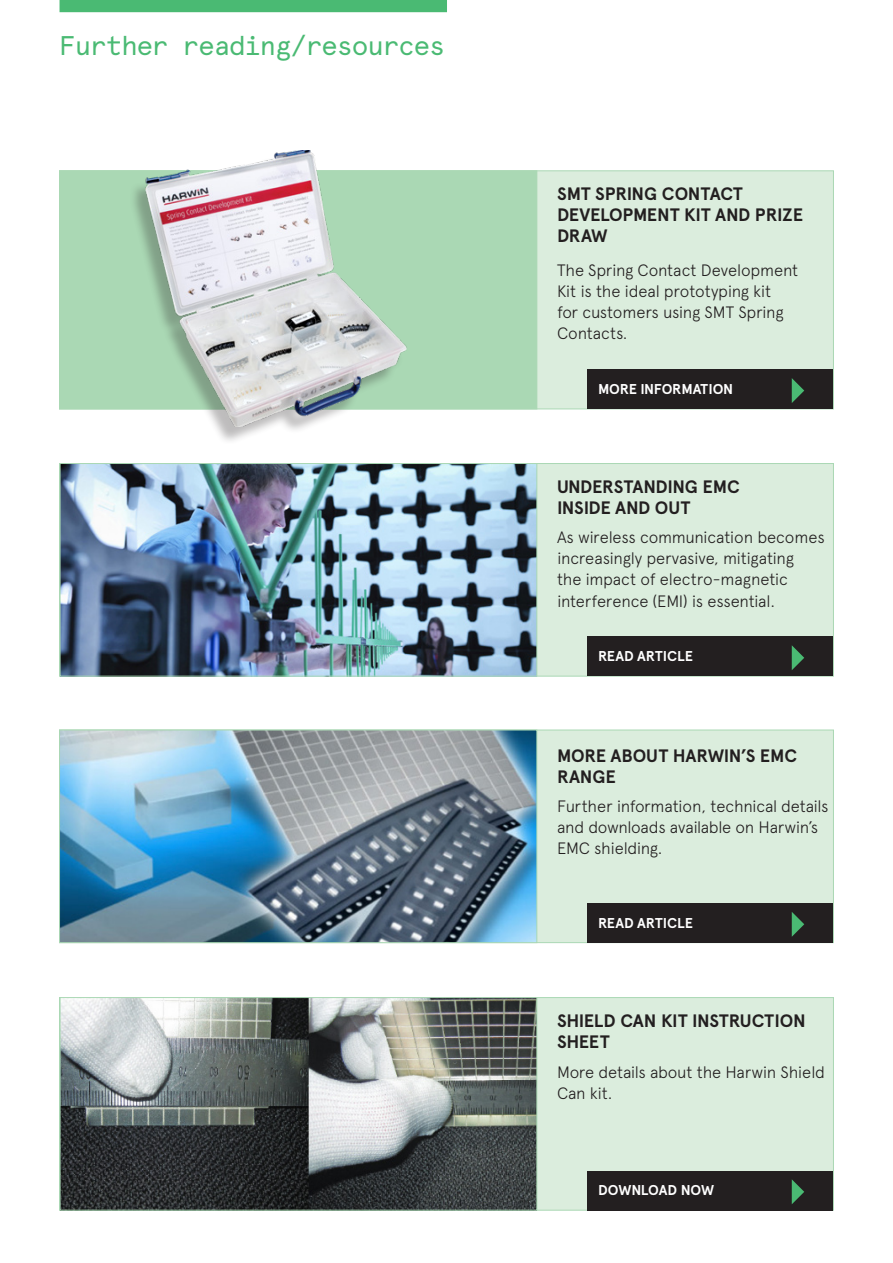
<style>
.page{position:relative;width:893px;height:1263px;background:#fff}
.page>*{position:absolute;margin:0;border:0;box-sizing:border-box;transform-origin:0 0}
.header_bar{font:27px "Apercu Avnet Mono";letter-spacing:-.05em;color:#4aba73}
.DW_COPY{font:700 18px/21px "Apercu Avnet";letter-spacing:-.015em;color:#231f20}
.article_copy{font:300 16.5px/21px "Apercu Avnet";letter-spacing:-.015em;color:#231f20}
.DW_COPY-2{font:300 16.5px/21px "Apercu Avnet";letter-spacing:-.015em;color:#231f20}
.DW_COPY-3{font:700 14.25px "Apercu Avnet";letter-spacing:-.01em;color:#fff}
</style>
<div class="page">
<div style="left:59px;top:463px;width:775px;height:213px;background:#dbeddd;border:1px solid #aad8b4"></div>
<img style="left:62px;top:465px;width:473px;height:209px">
<div style="left:60px;top:463px;width:477px;height:213px;border:1px solid #aad8b4"></div>
<div style="left:587px;top:637px;width:246px;height:39px;background:#231f20"></div>
<svg style="left:792px;top:645px;width:12px;height:25px"></svg>
<div style="left:59px;top:997px;width:775px;height:213px;background:#dbeddd;border:1px solid #aad8b4"></div>
<img style="left:62px;top:999px;width:473px;height:209px">
<div style="left:60px;top:997px;width:477px;height:213px;border:1px solid #aad8b4"></div>
<div style="left:587px;top:1171px;width:246px;height:39px;background:#231f20"></div>
<svg style="left:792px;top:1179px;width:12px;height:25px"></svg>
<div style="left:59px;top:730px;width:775px;height:213px;background:#dbeddd;border:1px solid #aad8b4"></div>
<img style="left:61px;top:732px;width:474px;height:209px">
<div style="left:59px;top:730px;width:478px;height:213px;border:1px solid #aad8b4"></div>
<div style="left:587px;top:903px;width:246px;height:40px;background:#231f20"></div>
<svg style="left:792px;top:912px;width:12px;height:25px"></svg>
<div style="left:60px;top:0;width:387px;height:12px;background:#4aba73"></div>
<div style="left:59px;top:170px;width:775px;height:239px;background:#dbeddd;border:1px solid #aad8b4"></div>
<div style="left:59px;top:170px;width:478px;height:239px;background:#aad8b4"></div>
<div style="left:587px;top:370px;width:246px;height:39px;background:#231f20"></div>
<svg style="left:792px;top:378px;width:12px;height:25px"></svg>
<div style="left:129px;top:155px;width:275px;height:291px;background:#231f20;opacity:.3"></div>
<img style="left:142px;top:151px;width:267px;height:275px">
<p class="header_bar" style="left:60px;top:25px;width:388px">Further reading/resources</p>
<p class="DW_COPY" style="left:557px;top:182px;width:248px">SMT SPRING CONTACT<br>DEVELOPMENT KIT AND PRIZE<br>DRAW</p>
<p class="DW_COPY-2" style="left:557px;top:258px;width:243px">The Spring Contact Development<br>Kit is the ideal prototyping kit<br>for customers using SMT Spring<br>Contacts.</p>
<p class="DW_COPY-3" style="left:598px;top:378px;width:137px">MORE INFORMATION</p>
<p class="DW_COPY" style="left:557px;top:475px;width:184px">UNDERSTANDING EMC<br>INSIDE AND OUT</p>
<p class="article_copy" style="left:557px;top:526px;width:269px">As wireless communication becomes increasingly pervasive, mitigating<br>the impact of electro-magnetic interference (EMI) is essential.</p>
<p class="DW_COPY-3" style="left:598px;top:646px;width:96px">READ ARTICLE</p>
<p class="DW_COPY" style="left:557px;top:743px;width:241px">MORE ABOUT HARWIN’S EMC<br>RANGE</p>
<p class="article_copy" style="left:557px;top:794px;width:273px">Further information, technical details and downloads available on Harwin’s<br>EMC shielding.</p>
<p class="DW_COPY-3" style="left:598px;top:912px;width:96px">READ ARTICLE</p>
<p class="DW_COPY" style="left:557px;top:1009px;width:250px">SHIELD CAN KIT INSTRUCTION<br>SHEET</p>
<p class="article_copy" style="left:557px;top:1060px;width:269px">More details about the Harwin Shield<br>Can kit.</p>
<p class="DW_COPY-3" style="left:598px;top:1180px;width:118px">DOWNLOAD NOW</p>
</div>
